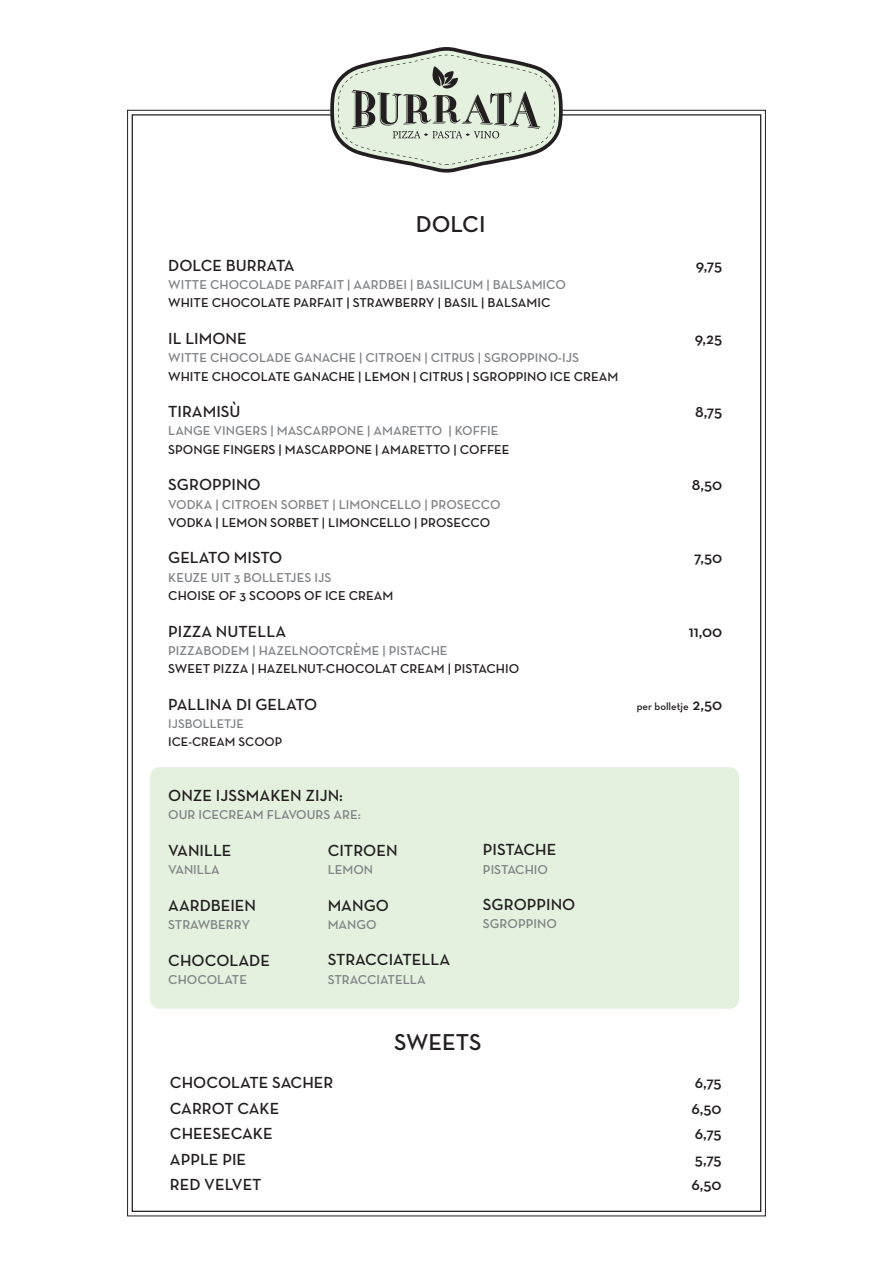
<style>
.page{position:relative;width:893px;height:1263px;background:#fff}
.page>*{position:absolute;margin:0;border:0;box-sizing:border-box;transform-origin:0 0}
.t1{font:600 23.4px "Neutraface Text";color:#231f20}
.t2{font:600 16.35px "Neutraface Text";color:#231f20}
.t3{font:600 13.05px "Neutraface Text";color:#808285}
.t4{font:600 13.05px "Neutraface Text";color:#231f20}
.t5{font:600 12.75px "Neutraface Text";color:#231f20}
.t6{font:600 12.75px "Neutraface Text";color:#808285}
.t7{font:600 10.65px "Neutraface Text";color:#231f20}
.s1{font-size:16.35px}
</style>
<div class="page">
<div style="left:150px;top:767px;width:589px;height:242px;background:#e4f1de;border-radius:9px"></div>
<svg style="left:330px;top:47px;width:233px;height:126px"></svg>
<h1 class="t1" style="left:416px;top:209px;width:71px">DOLCI</h1>
<p class="t2" style="left:168px;top:255px;width:128px">DOLCE BURRATA</p>
<p class="t2" style="left:696px;top:255px;width:28px">9,75</p>
<p class="t3" style="left:168px;top:277px;width:399px">WITTE CHOCOLADE PARFAIT | AARDBEI | BASILICUM | BALSAMICO</p>
<p class="t4" style="left:168px;top:295px;width:384px">WHITE CHOCOLATE PARFAIT | STRAWBERRY | BASIL | BALSAMIC</p>
<p class="t2" style="left:168px;top:328px;width:80px">IL LIMONE</p>
<p class="t2" style="left:695px;top:328px;width:29px">9,25</p>
<p class="t3" style="left:168px;top:350px;width:412px">WITTE CHOCOLADE GANACHE | CITROEN | CITRUS | SGROPPINO-IJS</p>
<p class="t4" style="left:168px;top:368px;width:452px">WHITE CHOCOLATE GANACHE | LEMON | CITRUS | SGROPPINO ICE CREAM</p>
<p class="t2" style="left:168px;top:401px;width:74px">TIRAMISÙ</p>
<p class="t2" style="left:695px;top:401px;width:29px">8,75</p>
<p class="t3" style="left:168px;top:423px;width:332px">LANGE VINGERS | MASCARPONE | AMARETTO | KOFFIE</p>
<p class="t4" style="left:168px;top:441px;width:343px">SPONGE FINGERS | MASCARPONE | AMARETTO | COFFEE</p>
<p class="t2" style="left:168px;top:474px;width:94px">SGROPPINO</p>
<p class="t2" style="left:692px;top:474px;width:32px">8,50</p>
<p class="t3" style="left:168px;top:496px;width:334px">VODKA | CITROEN SORBET | LIMONCELLO | PROSECCO</p>
<p class="t4" style="left:168px;top:514px;width:324px">VODKA | LEMON SORBET | LIMONCELLO | PROSECCO</p>
<p class="t2" style="left:168px;top:548px;width:116px">GELATO MISTO</p>
<p class="t2" style="left:694px;top:548px;width:30px">7,50</p>
<p class="t3" style="left:168px;top:569px;width:165px">KEUZE UIT 3 BOLLETJES IJS</p>
<p class="t4" style="left:168px;top:587px;width:227px">CHOISE OF 3 SCOOPS OF ICE CREAM</p>
<p class="t2" style="left:168px;top:621px;width:119px">PIZZA NUTELLA</p>
<p class="t2" style="left:689px;top:621px;width:35px">11,00</p>
<p class="t3" style="left:168px;top:642px;width:281px">PIZZABODEM | HAZELNOOTCRÈME | PISTACHE</p>
<p class="t4" style="left:168px;top:660px;width:353px">SWEET PIZZA | HAZELNUT-CHOCOLAT CREAM | PISTACHIO</p>
<p class="t2" style="left:168px;top:694px;width:151px">PALLINA DI GELATO</p>
<p class="t7" style="left:637px;top:699px;width:87px">per bolletje <span class="s1">2,50</span></p>
<p class="t6" style="left:168px;top:716px;width:77px">IJSBOLLETJE</p>
<p class="t5" style="left:168px;top:734px;width:116px">ICE-CREAM SCOOP</p>
<p class="t2" style="left:168px;top:785px;width:176px">ONZE IJSSMAKEN ZIJN:</p>
<p class="t3" style="left:168px;top:807px;width:194px">OUR ICECREAM FLAVOURS ARE:</p>
<p class="t2" style="left:168px;top:840px;width:65px">VANILLE</p>
<p class="t3" style="left:168px;top:862px;width:53px">VANILLA</p>
<p class="t2" style="left:168px;top:895px;width:89px">AARDBEIEN</p>
<p class="t3" style="left:168px;top:916px;width:83px">STRAWBERRY</p>
<p class="t2" style="left:168px;top:950px;width:103px">CHOCOLADE</p>
<p class="t3" style="left:168px;top:971px;width:80px">CHOCOLATE</p>
<p class="t2" style="left:328px;top:840px;width:71px">CITROEN</p>
<p class="t3" style="left:328px;top:861px;width:47px">LEMON</p>
<p class="t2" style="left:328px;top:895px;width:63px">MANGO</p>
<p class="t3" style="left:328px;top:916px;width:51px">MANGO</p>
<p class="t2" style="left:328px;top:950px;width:124px">STRACCIATELLA</p>
<p class="t3" style="left:328px;top:971px;width:99px">STRACCIATELLA</p>
<p class="t2" style="left:483px;top:839px;width:75px">PISTACHE</p>
<p class="t3" style="left:483px;top:861px;width:67px">PISTACHIO</p>
<p class="t2" style="left:483px;top:894px;width:94px">SGROPPINO</p>
<p class="t3" style="left:483px;top:916px;width:76px">SGROPPINO</p>
<h1 class="t1" style="left:394px;top:1027px;width:89px">SWEETS</h1>
<p class="t2" style="left:170px;top:1072px;width:165px">CHOCOLATE SACHER</p>
<p class="t2" style="left:695px;top:1072px;width:28px">6,75</p>
<p class="t2" style="left:170px;top:1098px;width:111px">CARROT CAKE</p>
<p class="t2" style="left:691px;top:1098px;width:32px">6,50</p>
<p class="t2" style="left:170px;top:1123px;width:104px">CHEESECAKE</p>
<p class="t2" style="left:695px;top:1123px;width:28px">6,75</p>
<p class="t2" style="left:170px;top:1149px;width:78px">APPLE PIE</p>
<p class="t2" style="left:695px;top:1149px;width:28px">5,75</p>
<p class="t2" style="left:170px;top:1174px;width:93px">RED VELVET</p>
<p class="t2" style="left:691px;top:1174px;width:32px">6,50</p>
</div>
